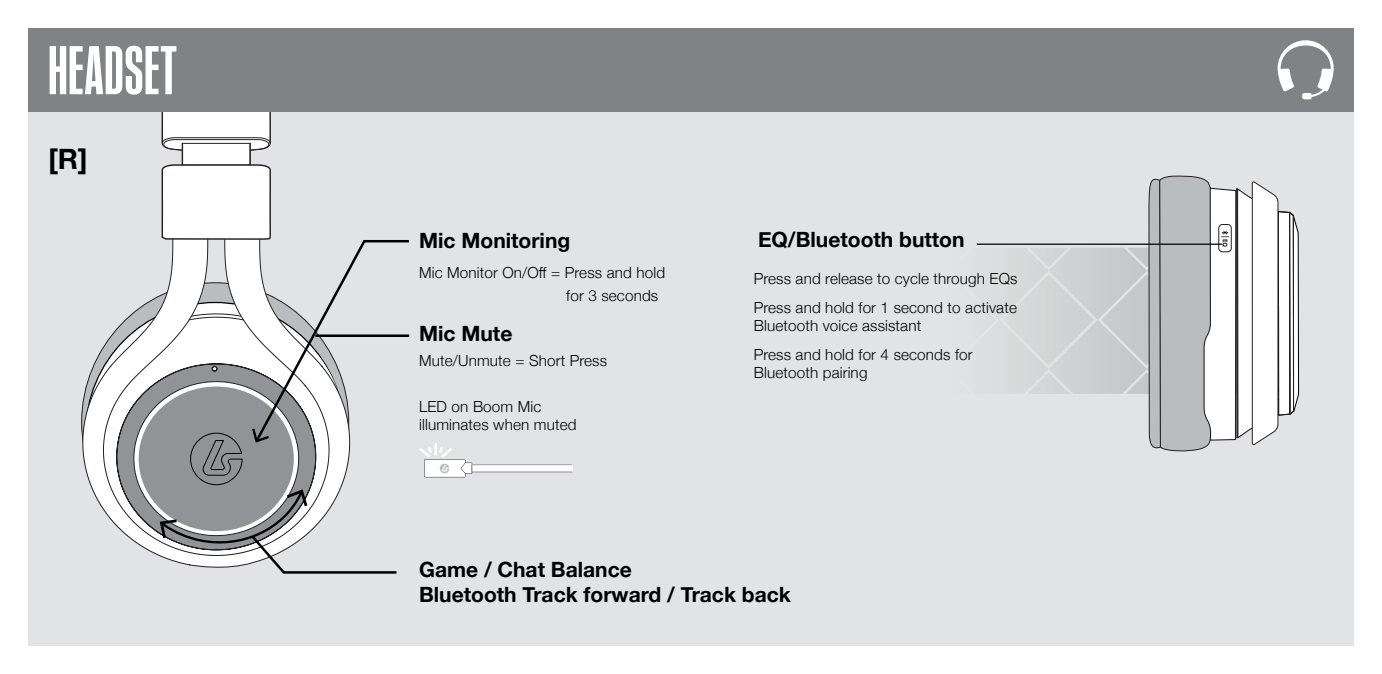
<style>
.page{position:relative;width:1382px;height:674px;background:#fff}
.page>*{position:absolute;margin:0;border:0;box-sizing:border-box;transform-origin:0 0}
.t1{font:500 66px "Kommissar X Cond";letter-spacing:.02em;color:#fff}
.t2{font:700 28px "Helvetica Neue";color:#000}
.t3{font:700 21px/25.2px "Helvetica Neue";color:#000}
.t4{font:300 15.25px/28.2px "Helvetica Neue";letter-spacing:.01em;color:#000}
</style>
<div class="page">
<div style="left:28px;top:111px;width:1326px;height:534px;background:#e2e3e4"></div>
<svg style="left:976px;top:175px;width:323px;height:277px"></svg>
<svg style="left:82px;top:364px;width:12px;height:130px"></svg>
<hr style="left:977px;top:243px;width:245px;height:2px;background:#000">
<svg style="left:94px;top:111px;width:478px;height:463px"></svg>
<div style="left:28px;top:28px;width:1326px;height:83px;background:#808285"></div>
<svg style="left:1278px;top:40px;width:56px;height:59px"></svg>
<h1 class="t1" style="left:49px;top:27px;width:129px">HEADSET</h1>
<h2 class="t2" style="left:49px;top:137px;width:40px">[R]</h2>
<h3 class="t3" style="left:419px;top:228px;width:153px">Mic Monitoring</h3>
<p class="t4" style="left:566px;top:260px;width:100px;line-height:23.2px;text-indent:-147px">Mic Monitor On/Off = Press and hold for 3 seconds</p>
<h3 class="t3" style="left:419px;top:321px;width:95px">Mic Mute</h3>
<p class="t4" style="left:419px;top:345px;width:190px">Mute/Unmute = Short Press</p>
<p class="t4" style="left:419px;top:395px;width:159px;line-height:18.5px">LED on Boom Mic illuminates when muted</p>
<h3 class="t3" style="left:758px;top:228px;width:208px">EQ/Bluetooth button</h3>
<p class="t4" style="left:754px;top:263px;width:265px">Press and release to cycle through EQs<br>Press and hold for 1 second to activate</p>
<p class="t4" style="left:754px;top:310px;width:220px">Bluetooth voice assistant<br>Press and hold for 4 seconds for</p>
<p class="t4" style="left:754px;top:357px;width:115px">Bluetooth pairing</p>
<h3 class="t3" style="left:419px;top:557px;width:373px">Game / Chat Balance<br>Bluetooth Track forward / Track back</h3>
</div>
